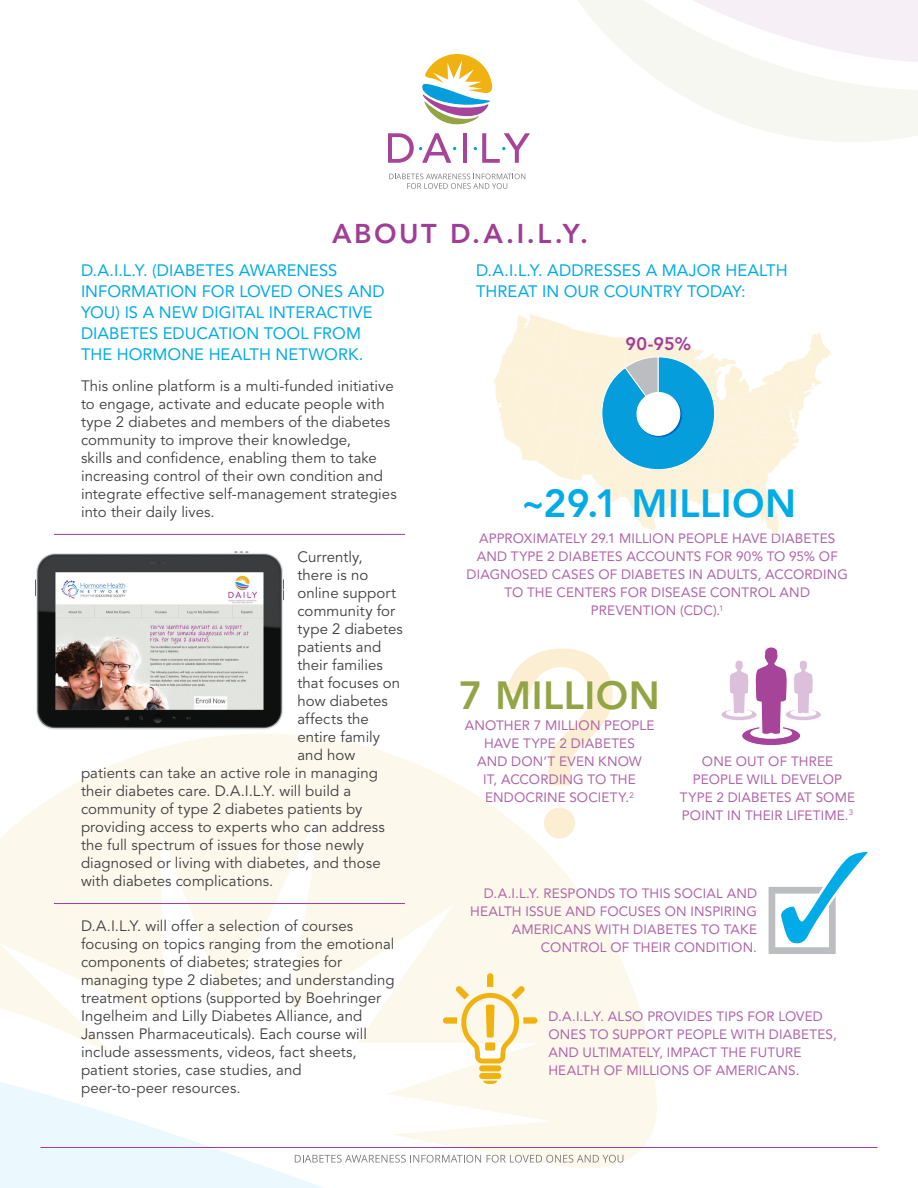
<style>
.page{position:relative;width:918px;height:1188px;background:#fff}
.page>*{position:absolute;margin:0;border:0;box-sizing:border-box;transform-origin:0 0}
.t1{font:800 39px "Avenir LT Std";letter-spacing:.015em;color:#00abe7}
.t2{font:800 39px "Avenir LT Std";letter-spacing:.015em;color:#93a445}
.t3{font:800 27px "Avenir LT Std";letter-spacing:.095em;color:#a13d96}
.t4{font:800 18px "Avenir LT Std";color:#a13d96}
.t5{font:16.5px/21px "Avenir LT Std";color:#00abe7}
.t6{font:15px/18px "Avenir LT Std";letter-spacing:.005em;color:#3e3e3f}
.t7{font:13.5px/18px "Avenir LT Std";letter-spacing:.01em;color:#af64a8;text-align:center}
</style>
<div class="page">
<svg style="left:0;top:733px;width:657px;height:429px;fill:#fdf8ec"></svg>
<svg style="left:0;top:1155px;width:623px;height:33px"></svg>
<hr style="left:40px;top:1147px;width:838px;height:1px;background:#a13d96">
<svg style="left:388px;top:0;width:530px;height:163px"></svg>
<svg style="left:389px;top:174px;width:136px;height:15px"></svg>
<svg style="left:506px;top:648px;width:107px;height:191px"></svg>
<svg style="left:721px;top:647px;width:100px;height:99px"></svg>
<svg style="left:483px;top:1081px;width:14px;height:3px"></svg>
<div style="left:479px;top:1073px;width:22px;height:6px;background:#efb211;border-radius:3px"></div>
<div style="left:479px;top:1065px;width:22px;height:6px;background:#efb211;border-radius:3px"></div>
<svg style="left:443px;top:973px;width:94px;height:91px;background:#faebc3"></svg>
<svg style="left:494px;top:314px;width:337px;height:220px"></svg>
<img style="left:637px;top:392px;width:45px;height:46px">
<div style="left:637px;top:392px;width:43px;height:43px;background:#fff;border-radius:50%"></div>
<div style="left:637px;top:392px;width:43px;height:44px;border:1px solid #fff;border-radius:50%"></div>
<svg style="left:769px;top:851px;width:99px;height:103px"></svg>
<img style="left:36px;top:551px;width:248px;height:178px">
<hr style="left:54px;top:534px;width:351px;height:1px;background:#a13d96">
<hr style="left:54px;top:903px;width:351px;height:1px;background:#a13d96">
<h2 class="t3" style="left:332px;top:218px;width:258px">ABOUT D.A.I.L.Y.</h2>
<p class="t5" style="left:81px;top:260px;width:305px">D.A.I.L.Y. (DIABETES AWARENESS<br>INFORMATION FOR LOVED ONES AND<br>YOU) IS A NEW DIGITAL INTERACTIVE<br>DIABETES EDUCATION TOOL FROM<br>THE HORMONE HEALTH NETWORK.</p>
<p class="t6" style="left:81px;top:377px;width:317px">This online platform is a multi-funded initiative to engage, activate and educate people with type 2 diabetes and members of the diabetes community to improve their knowledge,<br>skills and confidence, enabling them to take increasing control of their own condition and integrate effective self-management strategies into their daily lives.</p>
<p class="t6" style="left:297px;top:548px;width:67px">Currently,</p>
<p class="t6" style="left:297px;top:566px;width:73px">there is no</p>
<p class="t6" style="left:297px;top:584px;width:100px">online support</p>
<p class="t6" style="left:297px;top:602px;width:99px">community for</p>
<p class="t6" style="left:297px;top:620px;width:107px">type 2 diabetes</p>
<p class="t6" style="left:297px;top:638px;width:86px">patients and</p>
<p class="t6" style="left:297px;top:656px;width:87px">their families</p>
<p class="t6" style="left:297px;top:674px;width:104px">that focuses on</p>
<p class="t6" style="left:297px;top:692px;width:92px">how diabetes</p>
<p class="t6" style="left:297px;top:710px;width:73px">affects the</p>
<p class="t6" style="left:297px;top:728px;width:84px">entire family</p>
<p class="t6" style="left:297px;top:746px;width:59px">and how</p>
<p class="t6" style="left:81px;top:764px;width:299px">patients can take an active role in managing</p>
<p class="t6" style="left:81px;top:782px;width:272px">their diabetes care. D.A.I.L.Y. will build a</p>
<p class="t6" style="left:81px;top:800px;width:283px">community of type 2 diabetes patients by</p>
<p class="t6" style="left:81px;top:818px;width:305px">providing access to experts who can address</p>
<p class="t6" style="left:81px;top:836px;width:285px">the full spectrum of issues for those newly</p>
<p class="t6" style="left:81px;top:854px;width:301px">diagnosed or living with diabetes, and those</p>
<p class="t6" style="left:81px;top:872px;width:194px">with diabetes complications.</p>
<p class="t6" style="left:81px;top:917px;width:315px">D.A.I.L.Y. will offer a selection of courses focusing on topics ranging from the emotional components of diabetes; strategies for managing type 2 diabetes; and understanding treatment options (supported by Boehringer Ingelheim and Lilly Diabetes Alliance, and Janssen Pharmaceuticals). Each course will include assessments, videos, fact sheets, patient stories, case studies, and<br>peer-to-peer resources.</p>
<p class="t5" style="left:476px;top:260px;width:313px">D.A.I.L.Y. ADDRESSES A MAJOR HEALTH<br>THREAT IN OUR COUNTRY TODAY:</p>
<p class="t4" style="left:625px;top:333px;width:67px">90-95%</p>
<h1 class="t1" style="left:520px;top:480px;width:278px">~29.1 MILLION</h1>
<p class="t7" style="left:467px;top:530px;width:383px">APPROXIMATELY 29.1 MILLION PEOPLE HAVE DIABETES AND TYPE 2 DIABETES ACCOUNTS FOR 90% TO 95% OF DIAGNOSED CASES OF DIABETES IN ADULTS, ACCORDING TO THE CENTERS FOR DISEASE CONTROL AND PREVENTION (CDC).<sup>1</sup></p>
<h1 class="t2" style="left:459px;top:672px;width:203px">7 MILLION</h1>
<p class="t7" style="left:465px;top:716px;width:191px">ANOTHER 7 MILLION PEOPLE<br>HAVE TYPE 2 DIABETES<br>AND DON’T EVEN KNOW<br>IT, ACCORDING TO THE<br>ENDOCRINE SOCIETY.<sup>2</sup></p>
<p class="t7" style="left:680px;top:752px;width:177px">ONE OUT OF THREE<br>PEOPLE WILL DEVELOP<br>TYPE 2 DIABETES AT SOME<br>POINT IN THEIR LIFETIME.<sup>3</sup></p>
<p class="t7" style="left:470px;top:884px;width:288px;text-align:right">D.A.I.L.Y. RESPONDS TO THIS SOCIAL AND HEALTH ISSUE AND FOCUSES ON INSPIRING AMERICANS WITH DIABETES TO TAKE CONTROL OF THEIR CONDITION.</p>
<p class="t7" style="left:548px;top:1007px;width:290px;text-align:left">D.A.I.L.Y. ALSO PROVIDES TIPS FOR LOVED ONES TO SUPPORT PEOPLE WITH DIABETES, AND ULTIMATELY, IMPACT THE FUTURE HEALTH OF MILLIONS OF AMERICANS.</p>
</div>
